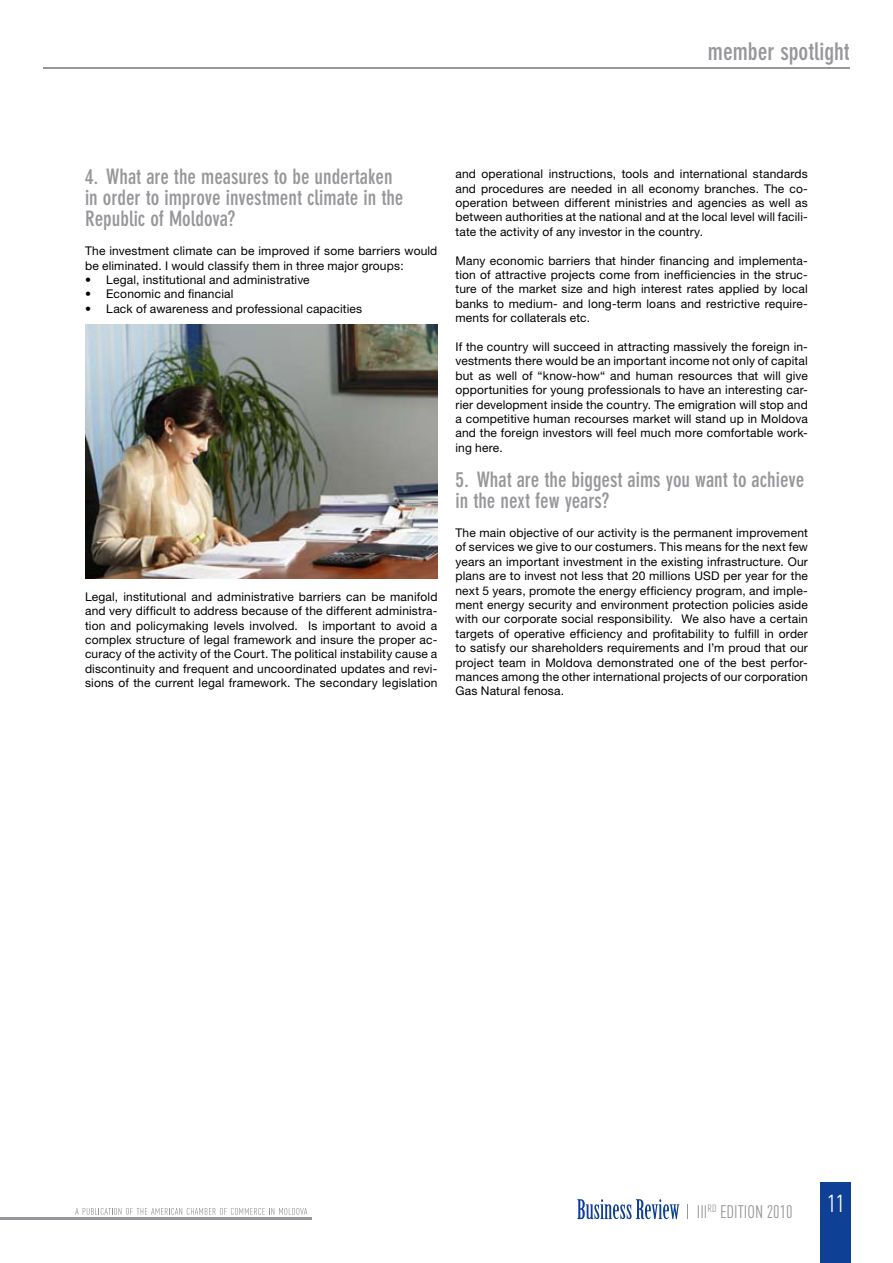
<style>
.page{position:relative;width:893px;height:1263px;background:#fff}
.page>*{position:absolute;margin:0;border:0;box-sizing:border-box;transform-origin:0 0}
.t1{font:700 condensed 24px "DIN Neuzeit Grotesk LT";color:#97979b}
.t2{font:24px "DIN Cond";color:#fff}
.t3{font:700 condensed 21px/21px "DIN Neuzeit Grotesk LT";color:#97979b}
.t4{font:18px "DIN Cond";color:#97979b}
.t5{font:12px/14.4px "Helvetica Neue CE";letter-spacing:.015em;color:#000;text-align:justify}
</style>
<div class="page">
<hr style="left:0;top:1217px;width:312px;height:2px;background:#97979b">
<svg style="left:75px;top:1208px;width:232px;height:7px"></svg>
<div style="left:820px;top:1182px;width:30px;height:81px;background:#0e4096"></div>
<svg style="left:577px;top:1199px;width:102px;height:20px"></svg>
<svg style="left:687px;top:1204px;width:1px;height:15px"></svg>
<hr style="left:43px;top:68px;width:807px;height:1px;background:#97979b">
<img style="left:85px;top:324px;width:353px;height:255px">
<h1 class="t1" style="left:708px;top:38px;width:143px">member spotlight</h1>
<h2 class="t3" style="left:85px;top:167px;width:320px">4. What are the measures to be undertaken in order to improve investment climate in the<br>Republic of Moldova?</h2>
<p class="t5" style="left:85px;top:244px;width:354px">The investment climate can be improved if some barriers would be eliminated. I would classify them in three major groups:</p>
<p class="t5" style="left:85px;top:273px;width:226px">• Legal, institutional and administrative</p>
<p class="t5" style="left:85px;top:287px;width:150px">• Economic and financial</p>
<p class="t5" style="left:85px;top:301px;width:279px">• Lack of awareness and professional capacities</p>
<p class="t5" style="left:85px;top:589px;width:354px">Legal, institutional and administrative barriers can be manifold and very difficult to address because of the different administra&shy;tion and policymaking levels involved. Is important to avoid a complex structure of legal framework and insure the proper ac&shy;curacy of the activity of the Court. The political instability cause a discontinuity and frequent and uncoordinated updates and revi&shy;sions of the current legal framework. The secondary legislation</p>
<p class="t5" style="left:455px;top:167px;width:354px">and operational instructions, tools and international standards and procedures are needed in all economy branches. The co&shy;operation between different ministries and agencies as well as between authorities at the national and at the local level will facili&shy;tate the activity of any investor in the country.</p>
<p class="t5" style="left:455px;top:253px;width:354px">Many economic barriers that hinder financing and implementa&shy;tion of attractive projects come from inefficiencies in the struc&shy;ture of the market size and high interest rates applied by local banks to medium- and long-term loans and restrictive require&shy;ments for collaterals etc.</p>
<p class="t5" style="left:455px;top:340px;width:354px">If the country will succeed in attracting massively the foreign in&shy;vestments there would be an important income not only of capital but as well of “know-how“ and human resources that will give opportunities for young professionals to have an interesting car&shy;rier development inside the country. The emigration will stop and a competitive human recourses market will stand up in Moldova and the foreign investors will feel much more comfortable work&shy;ing here.</p>
<h2 class="t3" style="left:455px;top:469px;width:350px">5. What are the biggest aims you want to achieve in the next few years?</h2>
<p class="t5" style="left:455px;top:526px;width:354px">The main objective of our activity is the permanent improvement of services we give to our costumers. This means for the next few years an important investment in the existing infrastructure. Our plans are to invest not less that 20 millions USD per year for the next 5 years, promote the energy efficiency program, and imple&shy;ment energy security and environment protection policies aside with our corporate social responsibility. We also have a certain targets of operative efficiency and profitability to fulfill in order to satisfy our shareholders requirements and I’m proud that our project team in Moldova demonstrated one of the best perfor&shy;mances among the other international projects of our corporation Gas Natural fenosa.</p>
<h3 class="t4" style="left:697px;top:1201px;width:97px">III<sup>RD</sup> EDITION 2010</h3>
<h1 class="t2" style="left:827px;top:1190px;width:19px">11</h1>
</div>
